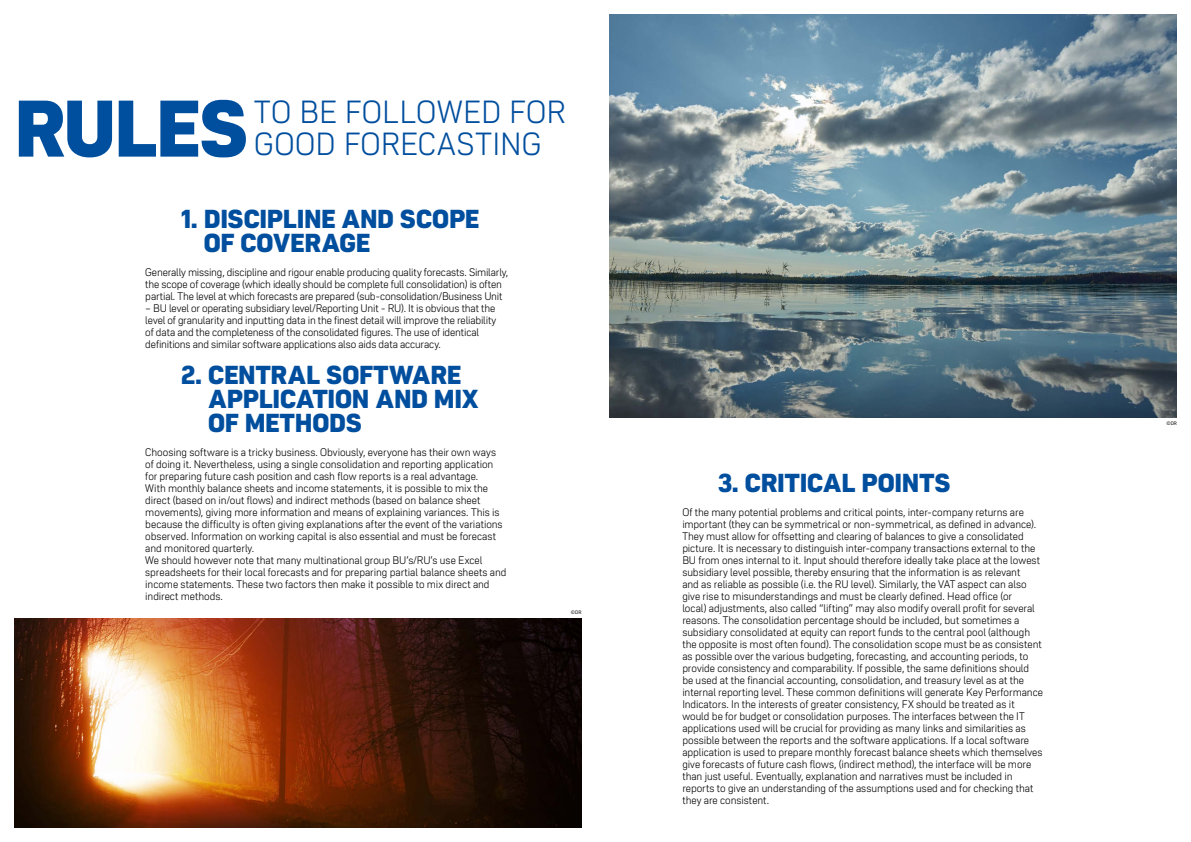
<style>
.page{position:relative;width:1191px;height:842px;background:#fff}
.page>*{position:absolute;margin:0;border:0;box-sizing:border-box;transform-origin:0 0}
.t1{font:800 80px "Roag";letter-spacing:-.02em;color:#004e9e}
.t2{font:300 32px/32px "Roag";letter-spacing:.015em;color:#004e9e}
.t3{font:800 26px/24px "Roag";letter-spacing:-.01em;color:#004e9e}
.t4{font:300 11px/12px "Roag";color:#000}
.t5{font:5px "Roag";color:#000}
</style>
<div class="page">
<img style="left:609px;top:14px;width:567px;height:404px">
<img style="left:14px;top:618px;width:567px;height:210px">
<h1 class="t1" style="left:14px;top:65px;width:236px">RULES</h1>
<h2 class="t2" style="left:254px;top:93px;width:312px">TO BE FOLLOWED FOR<br>GOOD FORECASTING</h2>
<h3 class="t3" style="left:204px;top:204px;width:277px;text-indent:-22px">1. DISCIPLINE AND SCOPE<br>OF COVERAGE</h3>
<p class="t4" style="left:145px;top:265px;width:364px">Generally missing, discipline and rigour enable producing quality forecasts. Similarly, the scope of coverage (which ideally should be complete full consolidation) is often partial. The level at which forecasts are prepared (sub-consolidation/Business Unit</p>
<p class="t4" style="left:145px;top:301px;width:352px">– BU level or operating subsidiary level/Reporting Unit - RU). It is obvious that the level of granularity and inputting data in the finest detail will improve the reliability of data and the completeness of the consolidated figures. The use of identical definitions and similar software applications also aids data accuracy.</p>
<h3 class="t3" style="left:208px;top:360px;width:272px;text-indent:-27px">2. CENTRAL SOFTWARE<br>APPLICATION AND MIX<br>OF METHODS</h3>
<p class="t4" style="left:145px;top:445px;width:363px">Choosing software is a tricky business. Obviously, everyone has their own ways of doing it. Nevertheless, using a single consolidation and reporting application for preparing future cash position and cash flow reports is a real advantage.<br>With monthly balance sheets and income statements, it is possible to mix the direct (based on in/out flows) and indirect methods (based on balance sheet movements), giving more information and means of explaining variances. This is because the difficulty is often giving explanations after the event of the variations observed. Information on working capital is also essential and must be forecast and monitored quarterly.<br>We should however note that many multinational group BU’s/RU’s use Excel spreadsheets for their local forecasts and for preparing partial balance sheets and income statements. These two factors then make it possible to mix direct and indirect methods.</p>
<p class="t5" style="left:571px;top:608px;width:12px">©DR</p>
<h3 class="t3" style="left:718px;top:468px;width:234px">3. CRITICAL POINTS</h3>
<p class="t4" style="left:682px;top:505px;width:362px">Of the many potential problems and critical points, inter-company returns are important (they can be symmetrical or non-symmetrical, as defined in advance).<br>They must allow for offsetting and clearing of balances to give a consolidated picture. It is necessary to distinguish inter-company transactions external to the BU from ones internal to it. Input should therefore ideally take place at the lowest subsidiary level possible, thereby ensuring that the information is as relevant<br>and as reliable as possible (i.e. the RU level). Similarly, the VAT aspect can also give rise to misunderstandings and must be clearly defined. Head office (or<br>local) adjustments, also called “lifting” may also modify overall profit for several reasons. The consolidation percentage should be included, but sometimes a subsidiary consolidated at equity can report funds to the central pool (although the opposite is most often found). The consolidation scope must be as consistent as possible over the various budgeting, forecasting, and accounting periods, to provide consistency and comparability. If possible, the same definitions should<br>be used at the financial accounting, consolidation, and treasury level as at the internal reporting level. These common definitions will generate Key Performance Indicators. In the interests of greater consistency, FX should be treated as it would be for budget or consolidation purposes. The interfaces between the IT applications used will be crucial for providing as many links and similarities as possible between the reports and the software applications. If a local software application is used to prepare monthly forecast balance sheets which themselves give forecasts of future cash flows, (indirect method), the interface will be more than just useful. Eventually, explanation and narratives must be included in reports to give an understanding of the assumptions used and for checking that they are consistent.</p>
<p class="t5" style="left:1166px;top:420px;width:12px">©DR</p>
</div>
